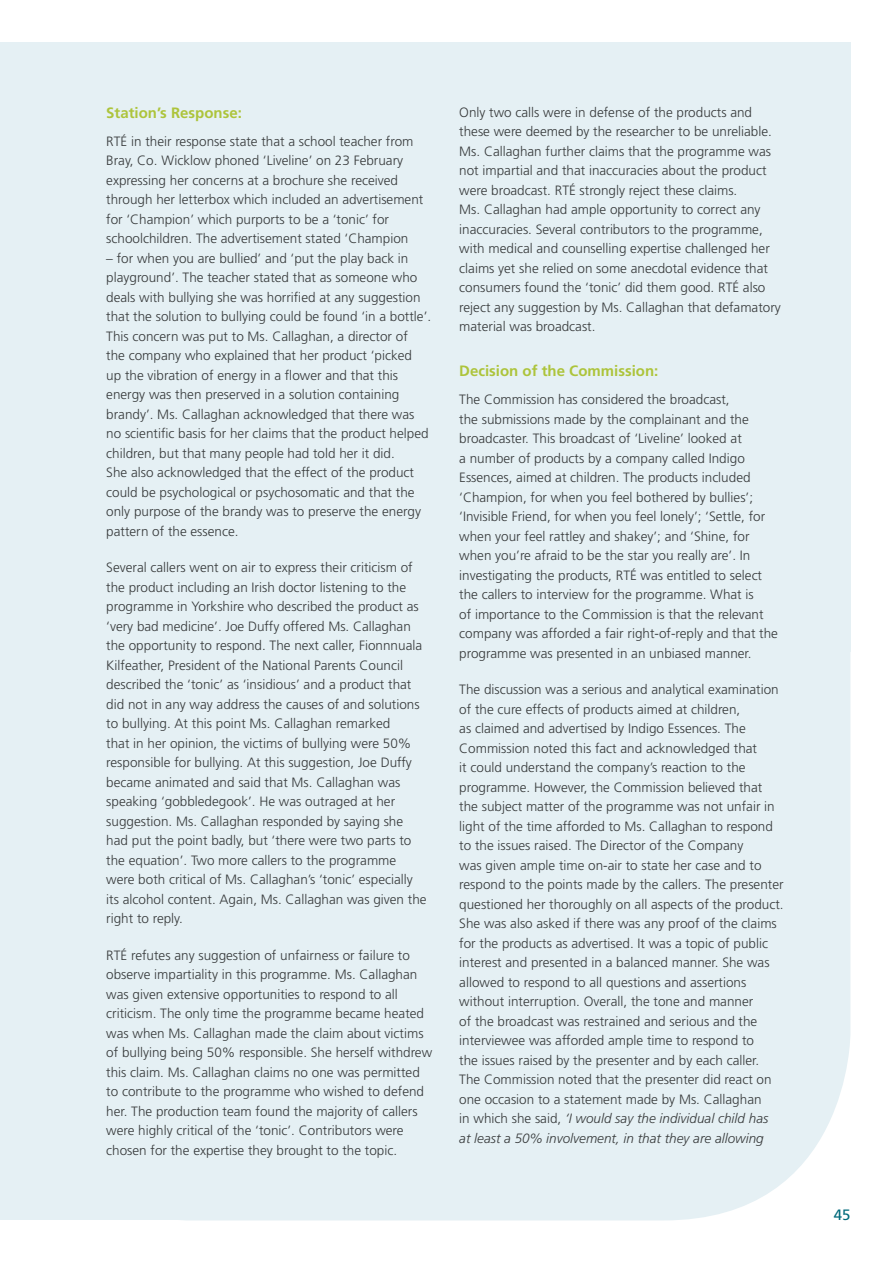
<style>
.page{position:relative;width:893px;height:1263px;background:#fff}
.page>*{position:absolute;margin:0;border:0;box-sizing:border-box;transform-origin:0 0}
.t1{font:700 15px "Frutiger";color:#adc43b}
.t2{font:15px "Frutiger";color:#006a7b}
.t3{font:300 13.5px/19.5px "Frutiger";color:#373a3b}
.s1{font-style:italic}
</style>
<div class="page">
<div style="left:0;top:43px;width:850px;height:1177px;background:#e5f0f4;border-radius:187px"></div>
<div style="left:0;top:43px;width:850px;height:609px;background:#e5f0f4"></div>
<div style="left:0;top:43px;width:434px;height:1177px;background:#e5f0f4"></div>
<p class="t1" style="left:106px;top:104px;width:137px">Station’s Response:</p>
<p class="t3" style="left:106px;top:132px;width:319px">RTÉ in their response state that a school teacher from Bray, Co. Wicklow phoned ‘Liveline’ on 23 February expressing her concerns at a brochure she received through her letterbox which included an advertisement for ‘Champion’ which purports to be a ‘tonic’ for schoolchildren. The advertisement stated ‘Champion</p>
<p class="t3" style="left:106px;top:248px;width:326px">– for when you are bullied’ and ‘put the play back in playground’. The teacher stated that as someone who deals with bullying she was horrified at any suggestion that the solution to bullying could be found ‘in a bottle’.<br>This concern was put to Ms. Callaghan, a director of<br>the company who explained that her product ‘picked<br>up the vibration of energy in a flower and that this energy was then preserved in a solution containing brandy’. Ms. Callaghan acknowledged that there was no scientific basis for her claims that the product helped children, but that many people had told her it did.<br>She also acknowledged that the effect of the product could be psychological or psychosomatic and that the only purpose of the brandy was to preserve the energy pattern of the essence.</p>
<p class="t3" style="left:106px;top:558px;width:322px">Several callers went on air to express their criticism of the product including an Irish doctor listening to the programme in Yorkshire who described the product as ‘very bad medicine’. Joe Duffy offered Ms. Callaghan the opportunity to respond. The next caller, Fionnnuala Kilfeather, President of the National Parents Council described the ‘tonic’ as ‘insidious’ and a product that did not in any way address the causes of and solutions to bullying. At this point Ms. Callaghan remarked<br>that in her opinion, the victims of bullying were 50% responsible for bullying. At this suggestion, Joe Duffy became animated and said that Ms. Callaghan was speaking ‘gobbledegook’. He was outraged at her suggestion. Ms. Callaghan responded by saying she had put the point badly, but ‘there were two parts to the equation’. Two more callers to the programme were both critical of Ms. Callaghan’s ‘tonic’ especially its alcohol content. Again, Ms. Callaghan was given the right to reply.</p>
<p class="t3" style="left:106px;top:945px;width:327px">RTÉ refutes any suggestion of unfairness or failure to observe impartiality in this programme. Ms. Callaghan was given extensive opportunities to respond to all criticism. The only time the programme became heated was when Ms. Callaghan made the claim about victims of bullying being 50% responsible. She herself withdrew this claim. Ms. Callaghan claims no one was permitted to contribute to the programme who wished to defend her. The production team found the majority of callers were highly critical of the ‘tonic’. Contributors were chosen for the expertise they brought to the topic.</p>
<p class="t3" style="left:459px;top:102px;width:323px">Only two calls were in defense of the products and these were deemed by the researcher to be unreliable.<br>Ms. Callaghan further claims that the programme was not impartial and that inaccuracies about the product were broadcast. RTÉ strongly reject these claims.<br>Ms. Callaghan had ample opportunity to correct any inaccuracies. Several contributors to the programme, with medical and counselling expertise challenged her claims yet she relied on some anecdotal evidence that consumers found the ‘tonic’ did them good. RTÉ also reject any suggestion by Ms. Callaghan that defamatory material was broadcast.</p>
<p class="t1" style="left:459px;top:362px;width:201px">Decision of the Commission:</p>
<p class="t3" style="left:459px;top:390px;width:320px">The Commission has considered the broadcast,<br>the submissions made by the complainant and the broadcaster. This broadcast of ‘Liveline’ looked at<br>a number of products by a company called Indigo Essences, aimed at children. The products included ‘Champion, for when you feel bothered by bullies’; ‘Invisible Friend, for when you feel lonely’; ‘Settle, for when your feel rattley and shakey’; and ‘Shine, for when you’re afraid to be the star you really are’. In investigating the products, RTÉ was entitled to select the callers to interview for the programme. What is<br>of importance to the Commission is that the relevant company was afforded a fair right-of-reply and that the programme was presented in an unbiased manner.</p>
<p class="t3" style="left:459px;top:680px;width:326px">The discussion was a serious and analytical examination of the cure effects of products aimed at children,<br>as claimed and advertised by Indigo Essences. The Commission noted this fact and acknowledged that<br>it could understand the company’s reaction to the programme. However, the Commission believed that the subject matter of the programme was not unfair in light of the time afforded to Ms. Callaghan to respond to the issues raised. The Director of the Company<br>was given ample time on-air to state her case and to respond to the points made by the callers. The presenter questioned her thoroughly on all aspects of the product.<br>She was also asked if there was any proof of the claims for the products as advertised. It was a topic of public interest and presented in a balanced manner. She was allowed to respond to all questions and assertions without interruption. Overall, the tone and manner<br>of the broadcast was restrained and serious and the interviewee was afforded ample time to respond to<br>the issues raised by the presenter and by each caller.<br>The Commission noted that the presenter did react on one occasion to a statement made by Ms. Callaghan<br>in which she said, <span class="s1">‘I would say the individual child has<br>at least a 50% involvement, in that they are allowing</span></p>
<p class="t2" style="left:834px;top:1206px;width:9px">45</p>
</div>
